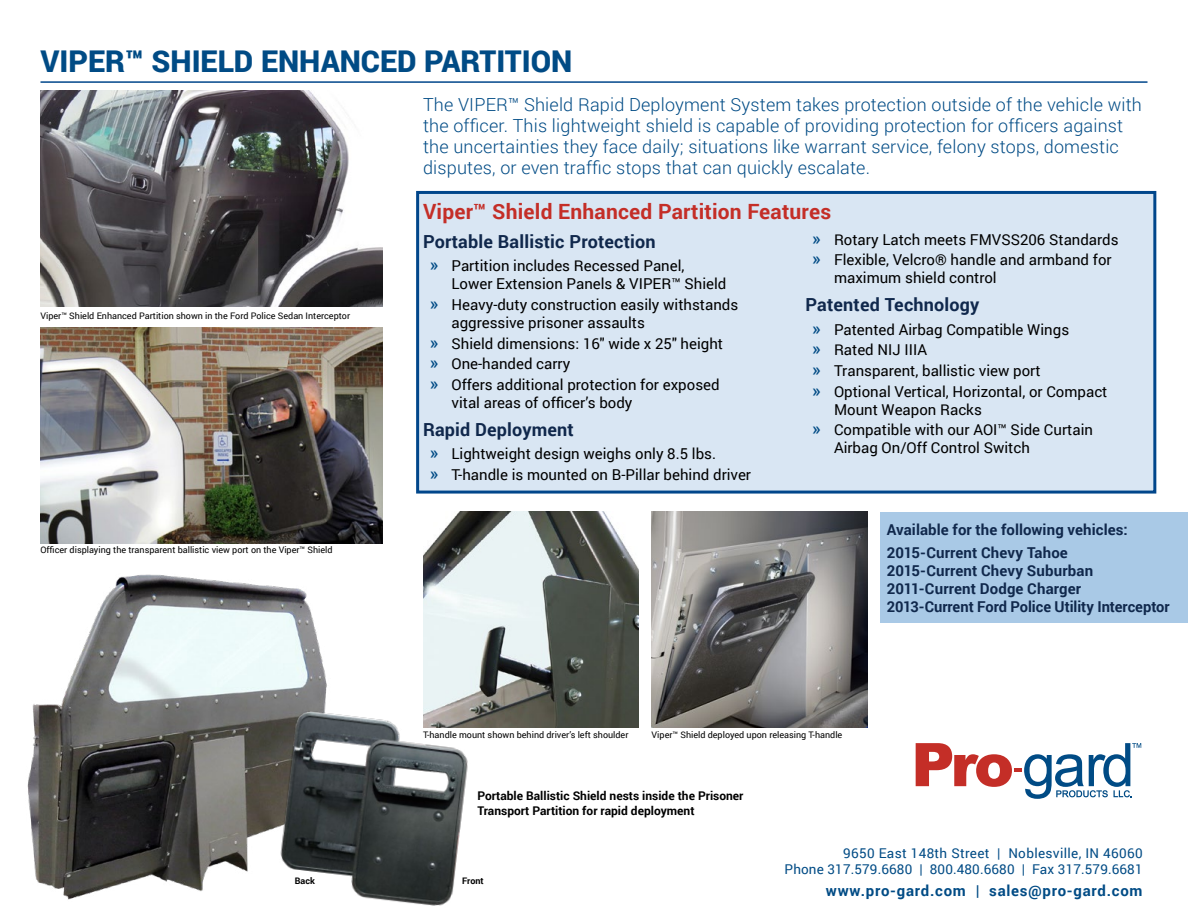
<style>
.page{position:relative;width:1188px;height:918px;background:#fff}
.page>*{position:absolute;margin:0;border:0;box-sizing:border-box;transform-origin:0 0}
.t1{font:900 30px "Roboto";color:#004b85}
.t2{font:700 21px "Roboto";letter-spacing:.01em;color:#c42e27}
.t3{font:300 18px/21px "Roboto";letter-spacing:.01em;color:#004b85}
.t4{font:700 18px "Roboto";letter-spacing:.01em;color:#10284c}
.t5{font:15px/20.7px "Roboto";color:#000}
.t6{font:700 15px/18.1px "Roboto";letter-spacing:.005em;color:#10284c}
.t7{font:700 15px "Roboto";letter-spacing:.05em;color:#004b85}
.t8{font:13.5px/16.4px "Roboto";letter-spacing:.025em;color:#004b85;text-align:right}
.t9{font:700 12px/15px "Roboto";color:#000}
.t10{font:9px "Roboto";color:#000}
.t11{font:700 9px "Roboto";color:#000}
.s1{font-weight:500;font-size:18px;color:#004b85}
</style>
<div class="page">
<svg style="left:916px;top:743px;width:225px;height:56px"></svg>
<hr style="left:40px;top:81px;width:1108px;height:2px;background:#00468b">
<div style="left:416px;top:191px;width:740px;height:303px;background:#d9e6f3;border:3px solid #00468b"></div>
<img style="left:40px;top:90px;width:342px;height:216px">
<img style="left:27px;top:574px;width:300px;height:326px">
<img style="left:257px;top:702px;width:211px;height:204px">
<div style="left:880px;top:512px;width:308px;height:33px;background:#a9c9e6"></div>
<div style="left:880px;top:535px;width:308px;height:34px;background:#a9c9e6"></div>
<div style="left:880px;top:554px;width:308px;height:33px;background:#a9c9e6"></div>
<div style="left:880px;top:572px;width:308px;height:33px;background:#a9c9e6"></div>
<div style="left:880px;top:590px;width:308px;height:33px;background:#a9c9e6"></div>
<img style="left:423px;top:512px;width:216px;height:216px">
<img style="left:652px;top:512px;width:216px;height:216px">
<img style="left:40px;top:328px;width:342px;height:216px">
<h1 class="t1" style="left:40px;top:40px;width:533px">VIPER™ SHIELD ENHANCED PARTITION</h1>
<p class="t10" style="left:40px;top:310px;width:311px">Viper™ Shield Enhanced Partition shown in the Ford Police Sedan Interceptor</p>
<p class="t10" style="left:40px;top:544px;width:294px">Officer displaying the transparent ballistic view port on the Viper™ Shield</p>
<p class="t3" style="left:423px;top:93px;width:720px">The VIPER™ Shield Rapid Deployment System takes protection outside of the vehicle with the officer. This lightweight shield is capable of providing protection for officers against the uncertainties they face daily; situations like warrant service, felony stops, domestic disputes, or even traffic stops that can quickly escalate.</p>
<h2 class="t2" style="left:423px;top:197px;width:410px">Viper™ Shield Enhanced Partition Features</h2>
<p class="t4" style="left:423px;top:229px;width:234px">Portable Ballistic Protection</p>
<p class="t5" style="left:452px;top:256px;width:276px;line-height:18px;text-indent:-22px"><span class="s1">»</span> Partition includes Recessed Panel,<br>Lower Extension Panels &amp; VIPER™ Shield</p>
<p class="t5" style="left:452px;top:295px;width:288px;line-height:18px;text-indent:-22px"><span class="s1">»</span> Heavy-duty construction easily withstands aggressive prisoner assaults</p>
<p class="t5" style="left:430px;top:332px;width:295px"><span class="s1">»</span> Shield dimensions: 16″ wide x 25″ height <span class="s1">»</span> One-handed carry<br><span class="s1">»</span> Offers additional protection for exposed</p>
<p class="t5" style="left:452px;top:392px;width:182px">vital areas of officer’s body</p>
<p class="t4" style="left:423px;top:417px;width:152px">Rapid Deployment</p>
<p class="t5" style="left:430px;top:443px;width:323px"><span class="s1">»</span> Lightweight design weighs only 8.5 lbs.<br><span class="s1">»</span> T-handle is mounted on B-Pillar behind driver</p>
<p class="t5" style="left:812px;top:228px;width:308px"><span class="s1">»</span> Rotary Latch meets FMVSS206 Standards <span class="s1">»</span> Flexible, Velcro® handle and armband for</p>
<p class="t5" style="left:834px;top:267px;width:164px">maximum shield control</p>
<p class="t4" style="left:806px;top:292px;width:175px">Patented Technology</p>
<p class="t5" style="left:812px;top:318px;width:297px"><span class="s1">»</span> Patented Airbag Compatible Wings<br><span class="s1">»</span> Rated NIJ IIIA<br><span class="s1">»</span> Transparent, ballistic view port<br><span class="s1">»</span> Optional Vertical, Horizontal, or Compact</p>
<p class="t5" style="left:812px;top:398px;width:282px;text-indent:22px">Mount Weapon Racks<br><span class="s1">»</span> Compatible with our AOI™ Side Curtain</p>
<p class="t5" style="left:834px;top:437px;width:197px">Airbag On/Off Control Switch</p>
<p class="t6" style="left:887px;top:517px;width:242px;line-height:23.2px">Available for the following vehicles:<br>2015-Current Chevy Tahoe</p>
<p class="t6" style="left:887px;top:561px;width:284px">2015-Current Chevy Suburban<br>2011-Current Dodge Charger<br>2013-Current Ford Police Utility Interceptor</p>
<p class="t10" style="left:423px;top:728px;width:207px">T-handle mount shown behind driver’s left shoulder</p>
<p class="t10" style="left:652px;top:728px;width:192px">Viper™ Shield deployed upon releasing T-handle</p>
<p class="t9" style="left:477px;top:788px;width:268px">Portable Ballistic Shield nests inside the Prisoner<br>Transport Partition for rapid deployment</p>
<p class="t11" style="left:295px;top:874px;width:22px">Back</p>
<p class="t11" style="left:462px;top:874px;width:23px">Front</p>
<p class="t8" style="left:785px;top:844px;width:360px">9650 East 148th Street | Noblesville, IN 46060<br>Phone 317.579.6680 | 800.480.6680 | Fax 317.579.6681</p>
<p class="t7" style="left:826px;top:880px;width:318px">www.pro-gard.com | sales@pro-gard.com</p>
</div>
